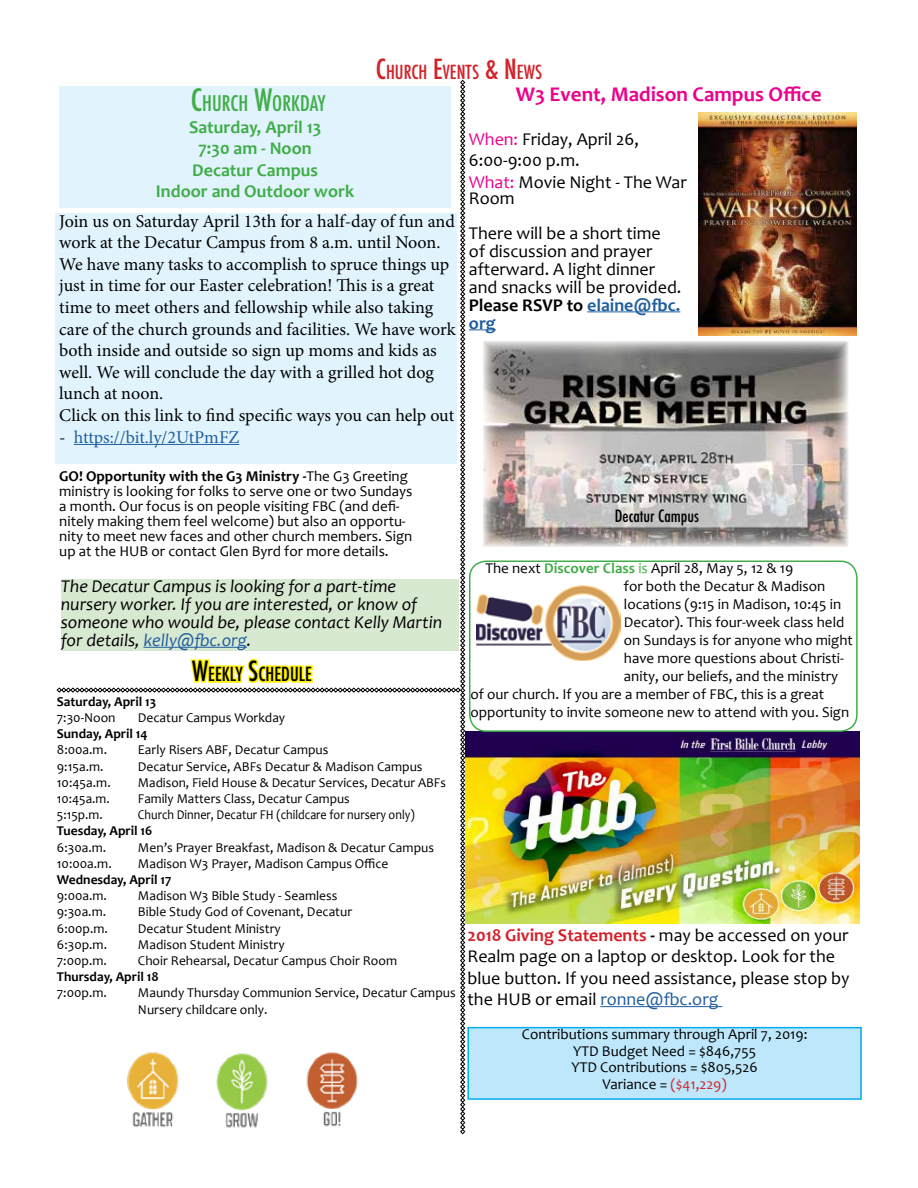
<style>
.page{position:relative;width:918px;height:1188px;background:#fff}
.page>*{position:absolute;margin:0;border:0;box-sizing:border-box;transform-origin:0 0}
.t1{font:700 21px "Candara";color:#ec008c}
.t2{font:500 condensed 21px "Futura";color:#41ad49}
.t3{font:500 condensed 18.9px "Futura";color:#d2232a}
.t4{font:500 condensed 18.9px "Futura";color:#000}
.t5{font:18px/21.6px "Minion Pro";letter-spacing:-.005em;color:#000}
.t6{font:18px/21.6px "Candara";color:#000}
.t7{font:italic 18px/18px "Candara";color:#000}
.t8{font:700 18px/21.6px "Candara";color:#41ad49;text-align:center}
.t9{font:18px "Minion Pro";letter-spacing:-.01em;color:#215e9e}
.t10{font:500 condensed 16.5px "Futura";color:#000}
.t11{font:15px/15px "Candara";color:#000}
.t12{font:13.5px/16.2px "Candara";color:#000}
.t13{font:700 13.5px "Candara";color:#000}
.t14{font:13.5px "Candara";color:#000;scale:.9 1}
.s1{font-size:27px}
.s2{font-size:30px}
.s3{color:#000}
.s4{font-weight:700}
.s5{color:#215e9e}
.s6{color:#ec008c}
.s7{font-weight:700;color:#215e9e}
.s8{font-weight:700;color:#41ad49}
.s9{color:#41ad49}
.s10{font-weight:700;color:#d2232a}
.s11{color:#d2232a}
</style>
<div class="page">
<hr style="left:600px;top:1006px;width:122px;height:1px;background:#215e9e">
<hr style="left:587px;top:312px;width:93px;height:1px;background:#215e9e">
<svg style="left:57px;top:80px;width:439px;height:1054px"></svg>
<hr style="left:74px;top:444px;width:165px;height:1px;background:#215e9e">
<img style="left:698px;top:112px;width:158px;height:223px">
<img style="left:483px;top:341px;width:365px;height:206px">
<img style="left:465px;top:732px;width:394px;height:191px">
<div style="left:469px;top:561px;width:389px;height:171px;border:2px solid #41ad49;border-radius:16px"></div>
<img style="left:477px;top:586px;width:144px;height:75px">
<div style="left:468px;top:1028px;width:393px;height:71px;background:#bee7fb"></div>
<div style="left:467px;top:1027px;width:395px;height:73px;border:2px solid #00aeef"></div>
<p class="t3" style="left:376px;top:60px;width:168px"><span class="s1">C</span>HURCH <span class="s1">E</span>VENTS <span class="s1">&amp; N</span> EWS</p>
<h1 class="t2" style="left:191px;top:90px;width:136px"><span class="s2">C</span>HURCH <span class="s2">W</span>ORKDAY</h1>
<p class="t8" style="left:156px;top:116px;width:200px">Saturday, April 13<br>7:30 am - Noon<br>Decatur Campus<br>Indoor and Outdoor work</p>
<p class="t5" style="left:59px;top:210px;width:398px">Join us on Saturday April 13th for a half-day of fun and work at the Decatur Campus from 8 a.m. until Noon.<br>We have many tasks to accomplish to spruce things up just in time for our Easter celebration! This is a great time to meet others and fellowship while also taking care of the church grounds and facilities. We have work both inside and outside so sign up moms and kids as well. We will conclude the day with a grilled hot dog lunch at noon.<br>Click on this link to find specific ways you can help out</p>
<p class="t9" style="left:59px;top:425px;width:182px"><span class="s3">-</span> https://bit.ly/2UtPmFZ</p>
<p class="t11" style="left:59px;top:468px;width:355px"><span class="s4">GO! Opportunity with the G3 Ministry -</span>The G3 Greeting ministry is looking for folks to serve one or two Sundays a month. Our focus is on people visiting FBC (and defi&shy;nitely making them feel welcome) but also an opportu&shy;nity to meet new faces and other church members. Sign up at the HUB or contact Glen Byrd for more details.</p>
<p class="t7" style="left:61px;top:577px;width:383px">The Decatur Campus is looking for a part-time nursery worker. If you are interested, or know of someone who would be, please contact Kelly Martin for details, <span class="s5">kelly@fbc.org</span>.</p>
<p class="t4" style="left:192px;top:662px;width:121px"><span class="s1">W</span>EEKLY <span class="s1">S</span>CHEDULE</p>
<p class="t13" style="left:57px;top:693px;width:101px">Saturday, April 13</p>
<p class="t12" style="left:57px;top:709px;width:60px">7:30-Noon</p>
<p class="t12" style="left:138px;top:709px;width:149px">Decatur Campus Workday</p>
<p class="t13" style="left:57px;top:725px;width:92px">Sunday, April 14</p>
<p class="t12" style="left:57px;top:742px;width:52px">8:00a.m.</p>
<p class="t12" style="left:138px;top:742px;width:192px">Early Risers ABF, Decatur Campus</p>
<p class="t12" style="left:57px;top:758px;width:48px">9:15a.m.</p>
<p class="t12" style="left:138px;top:758px;width:286px">Decatur Service, ABFs Decatur &amp; Madison Campus</p>
<p class="t12" style="left:57px;top:774px;width:55px">10:45a.m.</p>
<p class="t12" style="left:138px;top:774px;width:309px">Madison, Field House &amp; Decatur Services, Decatur ABFs</p>
<p class="t12" style="left:57px;top:790px;width:54px">10:45a.m.</p>
<p class="t12" style="left:138px;top:790px;width:213px">Family Matters Class, Decatur Campus</p>
<p class="t12" style="left:57px;top:807px;width:47px">5:15p.m.</p>
<p class="t14" style="left:138px;top:806px;width:309px">Church Dinner, Decatur FH (childcare for nursery only)</p>
<p class="t13" style="left:57px;top:823px;width:97px">Tuesday, April 16</p>
<p class="t12" style="left:57px;top:839px;width:51px">6:30a.m.</p>
<p class="t12" style="left:138px;top:839px;width:298px">Men’s Prayer Breakfast, Madison &amp; Decatur Campus</p>
<p class="t12" style="left:57px;top:855px;width:56px">10:00a.m.</p>
<p class="t12" style="left:138px;top:855px;width:252px">Madison W3 Prayer, Madison Campus Office</p>
<p class="t13" style="left:57px;top:871px;width:116px">Wednesday, April 17</p>
<p class="t12" style="left:57px;top:888px;width:52px">9:00a.m.</p>
<p class="t12" style="left:138px;top:888px;width:201px">Madison W3 Bible Study - Seamless</p>
<p class="t12" style="left:57px;top:904px;width:51px">9:30a.m.</p>
<p class="t12" style="left:138px;top:904px;width:216px">Bible Study God of Covenant, Decatur</p>
<p class="t12" style="left:57px;top:920px;width:53px">6:00p.m.</p>
<p class="t12" style="left:138px;top:920px;width:144px">Decatur Student Ministry</p>
<p class="t12" style="left:57px;top:936px;width:52px">6:30p.m.</p>
<p class="t12" style="left:138px;top:936px;width:148px">Madison Student Ministry</p>
<p class="t12" style="left:57px;top:952px;width:51px">7:00p.m.</p>
<p class="t12" style="left:138px;top:952px;width:261px">Choir Rehearsal, Decatur Campus Choir Room</p>
<p class="t13" style="left:57px;top:968px;width:103px">Thursday, April 18</p>
<p class="t12" style="left:57px;top:985px;width:51px">7:00p.m.</p>
<p class="t12" style="left:138px;top:985px;width:319px">Maundy Thursday Communion Service, Decatur Campus<br>Nursery childcare only.</p>
<h1 class="t1" style="left:516px;top:81px;width:307px">W3 Event, Madison Campus Office</h1>
<p class="t6" style="left:469px;top:128px;width:219px"><span class="s6">When:</span> Friday, April 26,<br>6:00-9:00 p.m.<br><span class="s6">What:</span> Movie Night - The War</p>
<p class="t6" style="left:469px;top:181px;width:193px;line-height:34.5px">Room<br>There will be a short time</p>
<p class="t6" style="left:469px;top:242px;width:214px;line-height:18px">of discussion and prayer afterward. A light dinner and snacks will be provided.<br><span class="s4">Please RSVP to</span> <span class="s7">elaine@fbc. org</span></p>
<p class="t10" style="left:615px;top:506px;width:86px">Decatur Campus</p>
<p class="t11" style="left:485px;top:560px;width:309px">The next <span class="s8">Discover Class</span> <span class="s9">is</span> April 28, May 5, 12 &amp; 19</p>
<p class="t11" style="left:624px;top:578px;width:203px">for both the Decatur &amp; Madison</p>
<p class="t11" style="left:624px;top:596px;width:219px">locations (9:15 in Madison, 10:45 in</p>
<p class="t11" style="left:624px;top:614px;width:222px">Decator). This four-week class held</p>
<p class="t11" style="left:624px;top:632px;width:230px">on Sundays is for anyone who might</p>
<p class="t11" style="left:624px;top:650px;width:222px">have more questions about Christi-</p>
<p class="t11" style="left:624px;top:668px;width:216px">anity, our beliefs, and the ministry</p>
<p class="t11" style="left:470px;top:686px;width:355px">of our church. If you are a member of FBC, this is a great</p>
<p class="t11" style="left:470px;top:704px;width:380px">opportunity to invite someone new to attend with you. Sign</p>
<p class="t6" style="left:467px;top:924px;width:384px"><span class="s10">2018 Giving Statements</span> <span class="s4">-</span> may be accessed on your Realm page on a laptop or desktop. Look for the blue button. If you need assistance, please stop by the HUB or email <span class="s5">ronne@fbc.org</span></p>
<p class="t11" style="left:522px;top:1026px;width:287px;line-height:16.5px;text-align:center">Contributions summary through April 7, 2019:<br>YTD Budget Need = $846,755<br>YTD Contributions = $805,526<br>Variance = <span class="s11">($41,229)</span></p>
</div>
